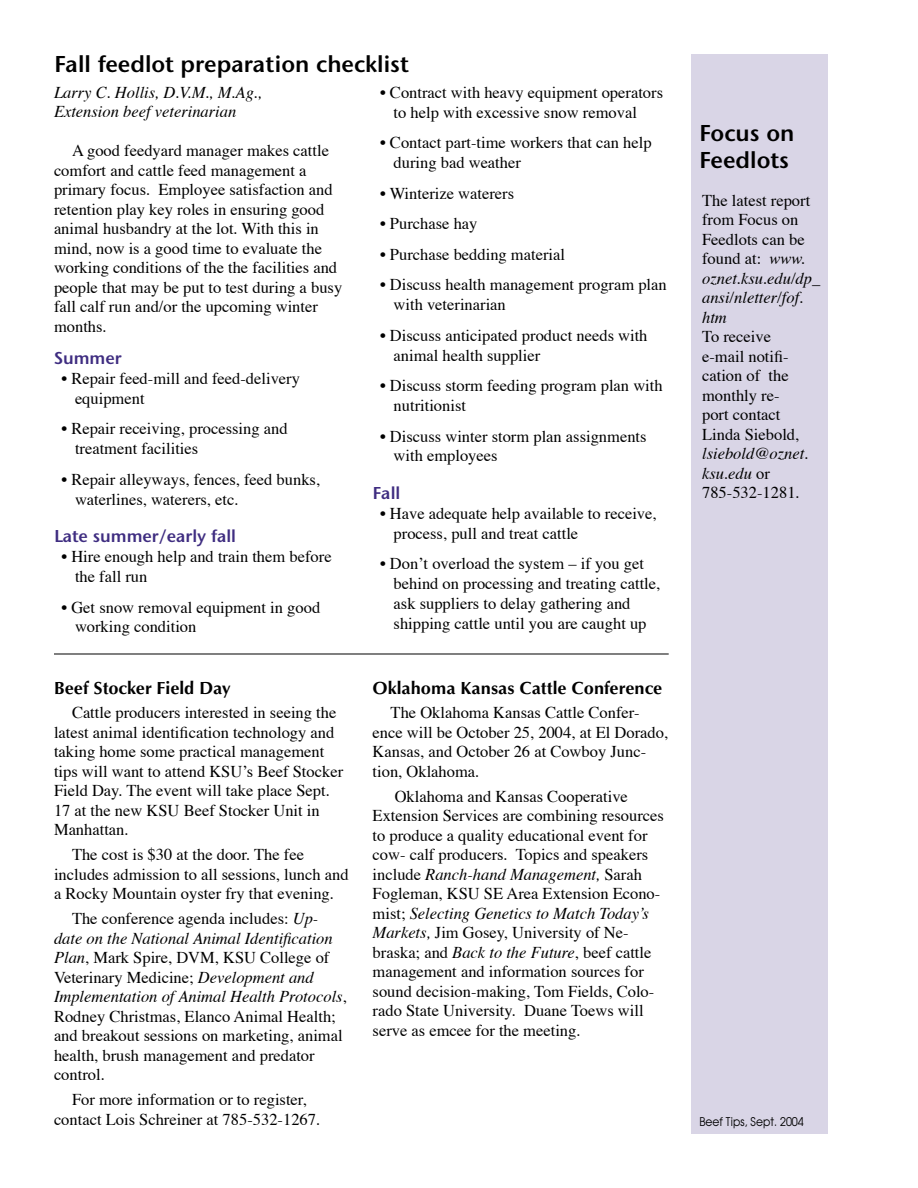
<style>
.page{position:relative;width:918px;height:1188px;background:#fff}
.page>*{position:absolute;margin:0;border:0;box-sizing:border-box;transform-origin:0 0}
.Headline{font:24px/27px "Stone Sans Semi Bold DTC";color:#000}
.Subhead_black{font:18px "Optimum Bold DTC";color:#000}
.Subhead_purple{font:18px "Stone Sans Semi Bold DTC";color:#3f2d81}
.Body_text{font:16.5px/19.5px "Times";color:#000}
.sans_bullets{font:16.5px/19.8px "Times";color:#000}
.Byline{font:italic 16.5px/19.5px "Times";color:#000}
.t1{font:12px "Avant Garde";color:#000;scale:.9 1}
.s1{font-style:italic}
</style>
<div class="page">
<div style="left:691px;top:54px;width:137px;height:1080px;background:#d9d5e6"></div>
<hr style="left:54px;top:654px;width:615px;height:1px;background:#000">
<p class="Headline" style="left:54px;top:51px;width:356px">Fall feedlot preparation checklist</p>
<p class="Byline" style="left:54px;top:84px;width:210px">Larry C. Hollis, D.V.M., M.Ag.,<br>Extension beef veterinarian</p>
<p class="Body_text" style="left:54px;top:142px;width:290px;text-indent:18px">A good feedyard manager makes cattle comfort and cattle feed management a primary focus. Employee satisfaction and retention play key roles in ensuring good animal husbandry at the lot. With this in mind, now is a good time to evaluate the working conditions of the the facilities and people that may be put to test during a busy fall calf run and/or the upcoming winter months.</p>
<p class="Subhead_purple" style="left:54px;top:348px;width:69px">Summer</p>
<p class="sans_bullets" style="left:75px;top:370px;width:227px;text-indent:-14px">• Repair feed-mill and feed-delivery equipment</p>
<p class="sans_bullets" style="left:75px;top:420px;width:214px;text-indent:-14px">• Repair receiving, processing and treatment facilities</p>
<p class="sans_bullets" style="left:75px;top:470px;width:247px;text-indent:-14px">• Repair alleyways, fences, feed bunks, waterlines, waterers, etc.</p>
<p class="Subhead_purple" style="left:54px;top:526px;width:184px">Late summer/early fall</p>
<p class="sans_bullets" style="left:75px;top:548px;width:258px;text-indent:-14px">• Hire enough help and train them before the fall run</p>
<p class="sans_bullets" style="left:75px;top:598px;width:247px;text-indent:-14px">• Get snow removal equipment in good working condition</p>
<p class="Subhead_black" style="left:54px;top:677px;width:178px">Beef Stocker Field Day</p>
<p class="Body_text" style="left:54px;top:704px;width:291px;text-indent:18px">Cattle producers interested in seeing the latest animal identification technology and taking home some practical management tips will want to attend KSUʼs Beef Stocker Field Day. The event will take place Sept.<br>17 at the new KSU Beef Stocker Unit in Manhattan.</p>
<p class="Body_text" style="left:54px;top:846px;width:296px;text-indent:18px">The cost is $30 at the door. The fee includes admission to all sessions, lunch and a Rocky Mountain oyster fry that evening.</p>
<p class="Body_text" style="left:54px;top:910px;width:294px;text-indent:18px">The conference agenda includes: <span class="s1">Up&shy;date on the National Animal Identification Plan</span>, Mark Spire, DVM, KSU College of Veterinary Medicine; <span class="s1">Development and Implementation of Animal Health Protocols</span>, Rodney Christmas, Elanco Animal Health; and breakout sessions on marketing, animal health, brush management and predator control.</p>
<p class="Body_text" style="left:54px;top:1091px;width:268px;text-align:center">For more information or to register, contact Lois Schreiner at 785-532-1267.</p>
<p class="sans_bullets" style="left:394px;top:83px;width:271px;text-indent:-14px">• Contract with heavy equipment operators to help with excessive snow removal</p>
<p class="sans_bullets" style="left:394px;top:134px;width:260px;text-indent:-14px">• Contact part-time workers that can help during bad weather</p>
<p class="sans_bullets" style="left:380px;top:184px;width:136px">• Winterize waterers</p>
<p class="sans_bullets" style="left:380px;top:215px;width:99px">• Purchase hay</p>
<p class="sans_bullets" style="left:380px;top:245px;width:186px">• Purchase bedding material</p>
<p class="sans_bullets" style="left:394px;top:276px;width:275px;text-indent:-14px">• Discuss health management program plan with veterinarian</p>
<p class="sans_bullets" style="left:394px;top:326px;width:255px;text-indent:-14px">• Discuss anticipated product needs with animal health supplier</p>
<p class="sans_bullets" style="left:394px;top:377px;width:271px;text-indent:-14px">• Discuss storm feeding program plan with nutritionist</p>
<p class="sans_bullets" style="left:394px;top:427px;width:255px;text-indent:-14px">• Discuss winter storm plan assignments with employees</p>
<p class="Subhead_purple" style="left:373px;top:483px;width:29px">Fall</p>
<p class="sans_bullets" style="left:394px;top:505px;width:265px;text-indent:-14px">• Have adequate help available to receive, process, pull and treat cattle</p>
<p class="sans_bullets" style="left:394px;top:555px;width:268px;text-indent:-14px">• Donʼt overload the system – if you get behind on processing and treating cattle, ask suppliers to delay gathering and shipping cattle until you are caught up</p>
<p class="Subhead_black" style="left:373px;top:677px;width:291px">Oklahoma Kansas Cattle Conference</p>
<p class="Body_text" style="left:373px;top:704px;width:297px;text-indent:18px">The Oklahoma Kansas Cattle Confer&shy;ence will be October 25, 2004, at El Dorado, Kansas, and October 26 at Cowboy Junc&shy;tion, Oklahoma.</p>
<p class="Body_text" style="left:373px;top:787px;width:293px;text-indent:22px">Oklahoma and Kansas Cooperative Extension Services are combining resources to produce a quality educational event for cow- calf producers. Topics and speakers include <span class="s1">Ranch-hand Management,</span> Sarah Fogleman, KSU SE Area Extension Econo&shy;mist; <span class="s1">Selecting Genetics to Match Todayʼs Markets,</span> Jim Gosey, University of Ne&shy;braska; and <span class="s1">Back to the Future</span>, beef cattle management and information sources for sound decision-making, Tom Fields, Colo&shy;rado State University. Duane Toews will serve as emcee for the meeting.</p>
<p class="Headline" style="left:699px;top:120px;width:97px">Focus on<br>Feedlots</p>
<p class="Body_text" style="left:702px;top:191px;width:120px">The latest report from Focus on<br>Feedlots can be found at: <span class="s1">www. oznet.ksu.edu/dp_ ansi/nletter/fof. htm<br></span>To receive<br>e-mail notifi&shy;cation of the monthly re-<br>port contact<br>Linda Siebold, <span class="s1">lsiebold@oznet. ksu.edu</span> or<br>785-532-1281.</p>
<p class="t1" style="left:699px;top:1115px;width:118px">Beef Tips, Sept. 2004</p>
</div>
